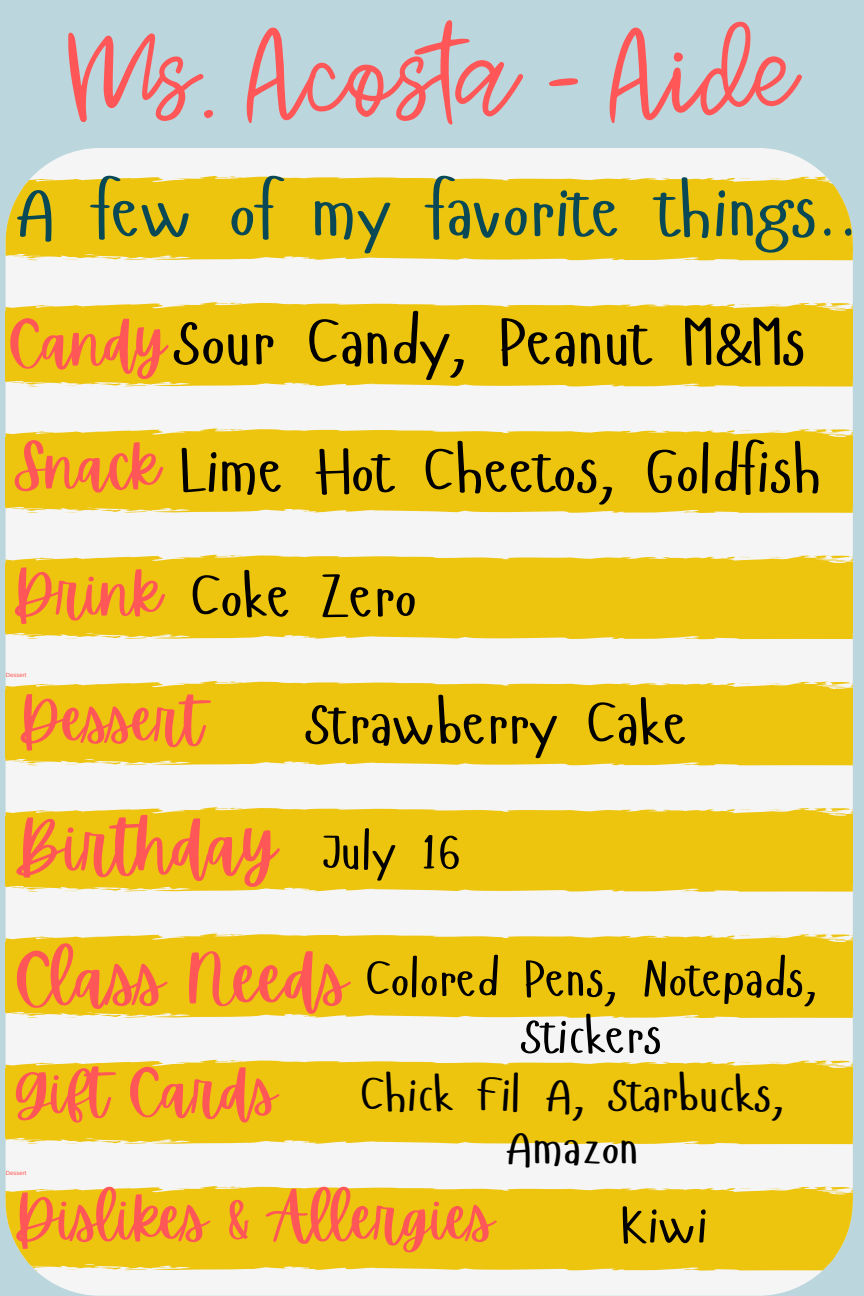
<style>
.page{position:relative;width:864px;height:1296px;background:#bbd7dd}
.page>*{position:absolute;margin:0;border:0;box-sizing:border-box;transform-origin:0 0}
.t1{font:300 117.65px "Jenthill";color:#ff5757}
.t2{font:72px "Hangyaboly";color:#084955}
.t3{font:68px "Apricots";color:#ff5757}
.t4{font:65.45px "Hangyaboly";color:#000}
.t5{font:62.35px "Hangyaboly";color:#000}
.t6{font:60px/127.1px "Apricots";color:#ff5757}
.t7{font:60px "Hangyaboly";color:#000}
.t8{font:52px "Hangyaboly";color:#000}
.t9{font:50.55px/57px "Hangyaboly";color:#000;text-align:center}
.t10{font:48.1px/53.2px "Hangyaboly";color:#000;text-align:center}
.t11{font:6px "Arimo";color:#ff5757}
.s1{font-family:"Apricots";font-size:60px;color:#ff5757}
.s2{font-family:"Hangyaboly";font-size:50.55px;color:#000}
</style>
<div class="page">
<div style="left:6px;top:148px;width:847px;height:1148px;background:#f5f5f5"></div>
<svg style="left:6px;top:1186px;width:847px;height:85px;background:#ecc61d"></svg>
<svg style="left:32px;top:1259px;width:45px;height:12px"></svg>
<svg style="left:91px;top:1259px;width:59px;height:11px"></svg>
<svg style="left:300px;top:1268px;width:13px;height:2px"></svg>
<svg style="left:272px;top:1259px;width:26px;height:1px"></svg>
<svg style="left:523px;top:1256px;width:21px;height:3px"></svg>
<svg style="left:830px;top:1187px;width:28px;height:8px"></svg>
<svg style="left:766px;top:1188px;width:21px;height:2px"></svg>
<svg style="left:739px;top:1188px;width:12px;height:1px"></svg>
<svg style="left:625px;top:1201px;width:27px;height:2px"></svg>
<svg style="left:414px;top:1199px;width:35px;height:2px"></svg>
<div style="left:6px;top:1060px;width:847px;height:84px;background:#edc40e"></div>
<svg style="left:19px;top:1133px;width:58px;height:12px"></svg>
<svg style="left:91px;top:1133px;width:59px;height:11px"></svg>
<svg style="left:300px;top:1142px;width:13px;height:1px"></svg>
<svg style="left:272px;top:1133px;width:26px;height:1px"></svg>
<svg style="left:523px;top:1130px;width:21px;height:3px"></svg>
<svg style="left:830px;top:1061px;width:28px;height:7px"></svg>
<svg style="left:766px;top:1062px;width:21px;height:2px"></svg>
<svg style="left:739px;top:1062px;width:12px;height:1px"></svg>
<svg style="left:625px;top:1075px;width:27px;height:1px"></svg>
<svg style="left:414px;top:1073px;width:35px;height:2px"></svg>
<div style="left:6px;top:933px;width:847px;height:85px;background:#edc40e"></div>
<svg style="left:19px;top:1007px;width:58px;height:11px"></svg>
<svg style="left:91px;top:1006px;width:59px;height:12px"></svg>
<svg style="left:272px;top:1006px;width:41px;height:11px"></svg>
<svg style="left:523px;top:1003px;width:21px;height:4px"></svg>
<svg style="left:830px;top:934px;width:28px;height:8px"></svg>
<svg style="left:766px;top:935px;width:21px;height:3px"></svg>
<svg style="left:739px;top:935px;width:12px;height:1px"></svg>
<svg style="left:625px;top:948px;width:27px;height:2px"></svg>
<svg style="left:414px;top:946px;width:35px;height:3px"></svg>
<div style="left:6px;top:807px;width:847px;height:85px;background:#edc40e"></div>
<svg style="left:19px;top:881px;width:58px;height:11px"></svg>
<svg style="left:91px;top:880px;width:59px;height:11px"></svg>
<svg style="left:272px;top:880px;width:41px;height:11px"></svg>
<svg style="left:523px;top:877px;width:21px;height:4px"></svg>
<svg style="left:830px;top:808px;width:23px;height:8px"></svg>
<svg style="left:766px;top:809px;width:21px;height:2px"></svg>
<svg style="left:739px;top:809px;width:12px;height:1px"></svg>
<svg style="left:625px;top:822px;width:27px;height:2px"></svg>
<svg style="left:414px;top:820px;width:35px;height:2px"></svg>
<div style="left:6px;top:681px;width:847px;height:84px;background:#edc40e"></div>
<svg style="left:19px;top:754px;width:58px;height:12px"></svg>
<svg style="left:91px;top:754px;width:59px;height:11px"></svg>
<svg style="left:300px;top:763px;width:13px;height:2px"></svg>
<svg style="left:272px;top:754px;width:26px;height:1px"></svg>
<svg style="left:523px;top:751px;width:21px;height:3px"></svg>
<svg style="left:830px;top:682px;width:23px;height:8px"></svg>
<svg style="left:766px;top:683px;width:21px;height:2px"></svg>
<svg style="left:739px;top:683px;width:12px;height:1px"></svg>
<svg style="left:625px;top:696px;width:27px;height:1px"></svg>
<svg style="left:414px;top:694px;width:35px;height:2px"></svg>
<div style="left:6px;top:555px;width:847px;height:84px;background:#edc40e"></div>
<svg style="left:19px;top:628px;width:58px;height:11px"></svg>
<svg style="left:91px;top:628px;width:59px;height:11px"></svg>
<svg style="left:300px;top:637px;width:13px;height:1px"></svg>
<svg style="left:272px;top:628px;width:26px;height:1px"></svg>
<svg style="left:523px;top:625px;width:21px;height:3px"></svg>
<svg style="left:830px;top:556px;width:23px;height:7px"></svg>
<svg style="left:766px;top:557px;width:21px;height:2px"></svg>
<svg style="left:739px;top:557px;width:12px;height:1px"></svg>
<svg style="left:625px;top:570px;width:27px;height:1px"></svg>
<svg style="left:414px;top:568px;width:35px;height:2px"></svg>
<div style="left:6px;top:428px;width:847px;height:85px;background:#edc40e"></div>
<svg style="left:19px;top:502px;width:58px;height:11px"></svg>
<svg style="left:91px;top:501px;width:59px;height:12px"></svg>
<svg style="left:272px;top:501px;width:41px;height:11px"></svg>
<svg style="left:523px;top:498px;width:21px;height:4px"></svg>
<svg style="left:830px;top:429px;width:23px;height:8px"></svg>
<svg style="left:766px;top:430px;width:21px;height:2px"></svg>
<svg style="left:739px;top:430px;width:12px;height:1px"></svg>
<svg style="left:625px;top:443px;width:27px;height:2px"></svg>
<svg style="left:414px;top:441px;width:35px;height:2px"></svg>
<div style="left:6px;top:302px;width:847px;height:85px;background:#edc40e"></div>
<svg style="left:19px;top:376px;width:58px;height:11px"></svg>
<svg style="left:91px;top:375px;width:59px;height:11px"></svg>
<svg style="left:300px;top:384px;width:13px;height:2px"></svg>
<svg style="left:272px;top:375px;width:26px;height:1px"></svg>
<svg style="left:523px;top:372px;width:21px;height:4px"></svg>
<svg style="left:830px;top:303px;width:23px;height:8px"></svg>
<svg style="left:766px;top:304px;width:21px;height:2px"></svg>
<svg style="left:739px;top:304px;width:12px;height:1px"></svg>
<svg style="left:625px;top:317px;width:27px;height:2px"></svg>
<svg style="left:414px;top:315px;width:35px;height:2px"></svg>
<svg style="left:6px;top:176px;width:847px;height:84px;background:#ecc61b"></svg>
<svg style="left:19px;top:249px;width:58px;height:12px"></svg>
<svg style="left:91px;top:249px;width:59px;height:11px"></svg>
<svg style="left:300px;top:258px;width:13px;height:1px"></svg>
<svg style="left:272px;top:249px;width:26px;height:1px"></svg>
<svg style="left:523px;top:246px;width:21px;height:3px"></svg>
<svg style="left:766px;top:178px;width:21px;height:2px"></svg>
<svg style="left:739px;top:178px;width:12px;height:1px"></svg>
<svg style="left:625px;top:191px;width:27px;height:1px"></svg>
<svg style="left:414px;top:189px;width:35px;height:2px"></svg>
<h1 class="t1" style="left:67px;top:4px;width:732px">Ms. Acosta - Aide</h1>
<p class="t2" style="left:15px;top:166px;width:845px">A few of my favorite things..</p>
<p class="t4" style="left:7px;top:300px;width:800px"><span class="s1">Candy</span>Sour Candy, Peanut M&amp;Ms</p>
<p class="t6" style="left:12px;top:404px;width:151px">Snack<br>Drink</p>
<p class="t5" style="left:181px;top:431px;width:643px">Lime Hot Cheetos, Goldfish</p>
<p class="t7" style="left:191px;top:558px;width:227px">Coke Zero</p>
<p class="t11" style="left:6px;top:672px;width:22px">Dessert</p>
<p class="t6" style="left:18px;top:658px;width:187px">Dessert</p>
<p class="t7" style="left:306px;top:685px;width:383px">Strawberry Cake</p>
<p class="t3" style="left:13px;top:807px;width:449px">Birthday <span class="s2">July 16</span></p>
<p class="t3" style="left:13px;top:940px;width:336px">Class Needs</p>
<p class="t6" style="left:13px;top:1029px;width:265px">Gift Cards</p>
<p class="t9" style="left:366px;top:949px;width:452px">Colored Pens, Notepads,<br>Stickers</p>
<p class="t10" style="left:361px;top:1066px;width:425px">Chick Fil A, Starbucks,<br>Amazon</p>
<p class="t11" style="left:6px;top:1170px;width:22px">Dessert</p>
<p class="t6" style="left:13px;top:1156px;width:482px">Dislikes &amp; Allergies</p>
<p class="t8" style="left:621px;top:1192px;width:88px">Kiwi</p>
</div>
